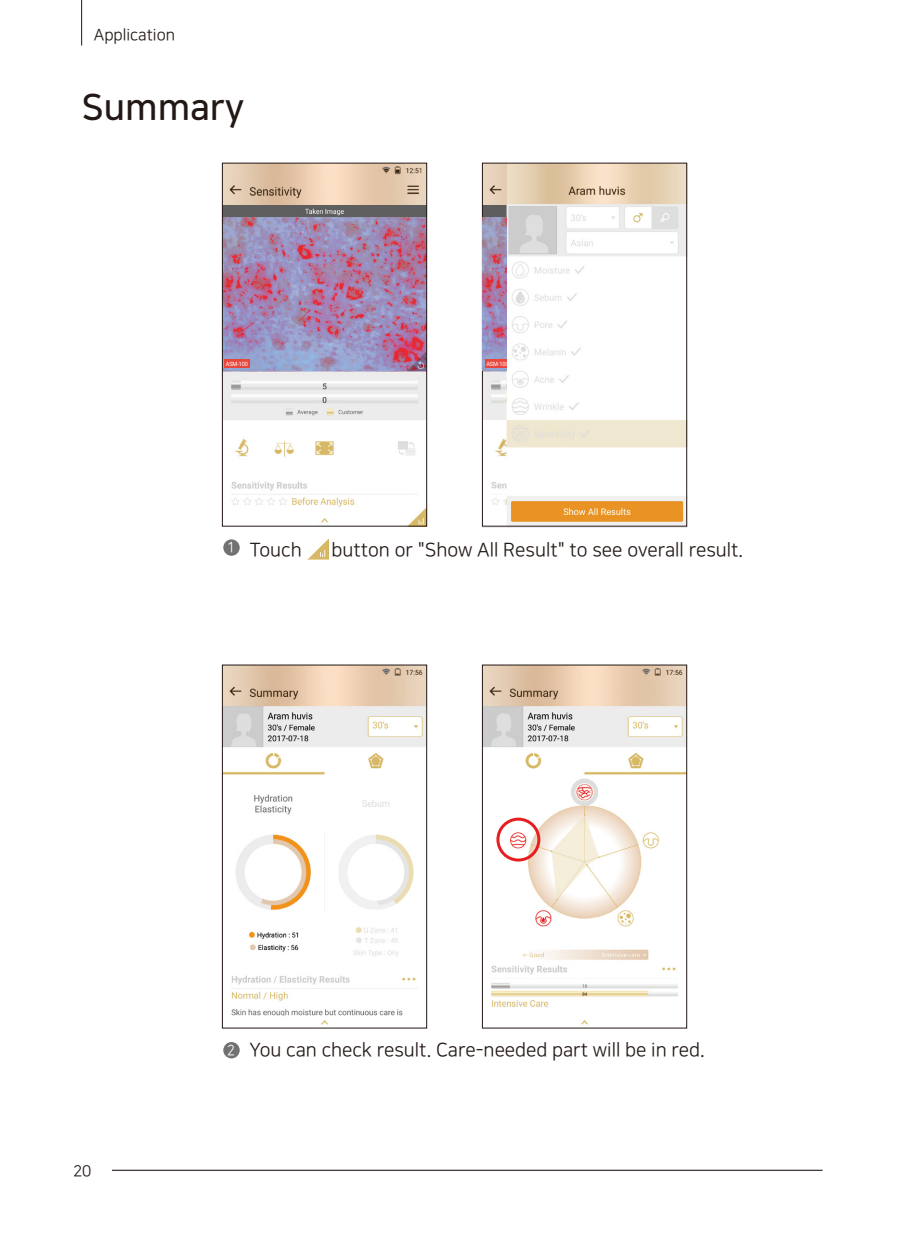
<style>
.page{position:relative;width:908px;height:1248px;background:#fff}
.page>*{position:absolute;margin:0;border:0;box-sizing:border-box;transform-origin:0 0}
.t1{font:36px "Nanum Square B";color:#221815}
.t2{font:19px "Nanum Square R";color:#221815}
.t3{font:16px "Nanum Square R";color:#221815}
.t4{font:15.4px "Nanum Square R";color:#221815}
.t5{font:5.8px "Roboto";letter-spacing:-.015em;color:#fff;scale:.95 1}
.s1{font-size:14.6px;color:#fff}
</style>
<div class="page">
<hr style="left:112px;top:1169px;width:710px;height:1px;background:#221815">
<img style="left:224px;top:204px;width:201px;height:320px">
<img style="left:224px;top:165px;width:201px;height:39px">
<img style="left:224px;top:218px;width:201px;height:153px">
<img style="left:224px;top:746px;width:201px;height:279px">
<img style="left:224px;top:705px;width:201px;height:41px">
<img style="left:224px;top:666px;width:201px;height:39px">
<img style="left:482px;top:165px;width:204px;height:362px">
<img style="left:484px;top:746px;width:200px;height:279px">
<img style="left:484px;top:705px;width:200px;height:41px">
<div style="left:222px;top:163px;width:205px;height:363px;border:1px solid #221815"></div>
<div style="left:496px;top:817px;width:44px;height:44px;border:3px solid #e71e1f;border-radius:50%"></div>
<div style="left:224px;top:359px;width:26px;height:9px;background:#e9473c"></div>
<img style="left:484px;top:165px;width:22px;height:39px">
<img style="left:484px;top:666px;width:200px;height:39px">
<div style="left:222px;top:664px;width:205px;height:364px;border:1px solid #221815"></div>
<div style="left:482px;top:664px;width:204px;height:364px;border:1px solid #221815"></div>
<img style="left:308px;top:539px;width:20px;height:20px">
<div style="left:223px;top:539px;width:17px;height:17px;background:#727171;border-radius:50%"></div>
<div style="left:223px;top:1041px;width:17px;height:17px;background:#727171;border-radius:50%"></div>
<img style="left:482px;top:218px;width:24px;height:153px">
<div style="left:485px;top:359px;width:21px;height:9px;background:#e9473c"></div>
<hr style="left:81px;top:0;width:1px;height:45px;background:#221815">
<p class="t3" style="left:94px;top:26px;width:83px">Application</p>
<h1 class="t1" style="left:82px;top:88px;width:164px">Summary</h1>
<p class="t5" style="left:226px;top:359px;width:25px">ASM-100</p>
<p class="t5" style="left:486px;top:359px;width:25px">ASM-100</p>
<p class="t2" style="left:227px;top:540px;width:76px"><sup>1</sup> Touch</p>
<p class="t2" style="left:331px;top:540px;width:413px">button or "Show All Result" to see overall result.</p>
<p class="t4" style="left:73px;top:1162px;width:20px">20</p>
<p class="t2" style="left:227px;top:1040px;width:479px"><span class="s1">2</span> You can check result. Care-needed part will be in red.</p>
</div>
